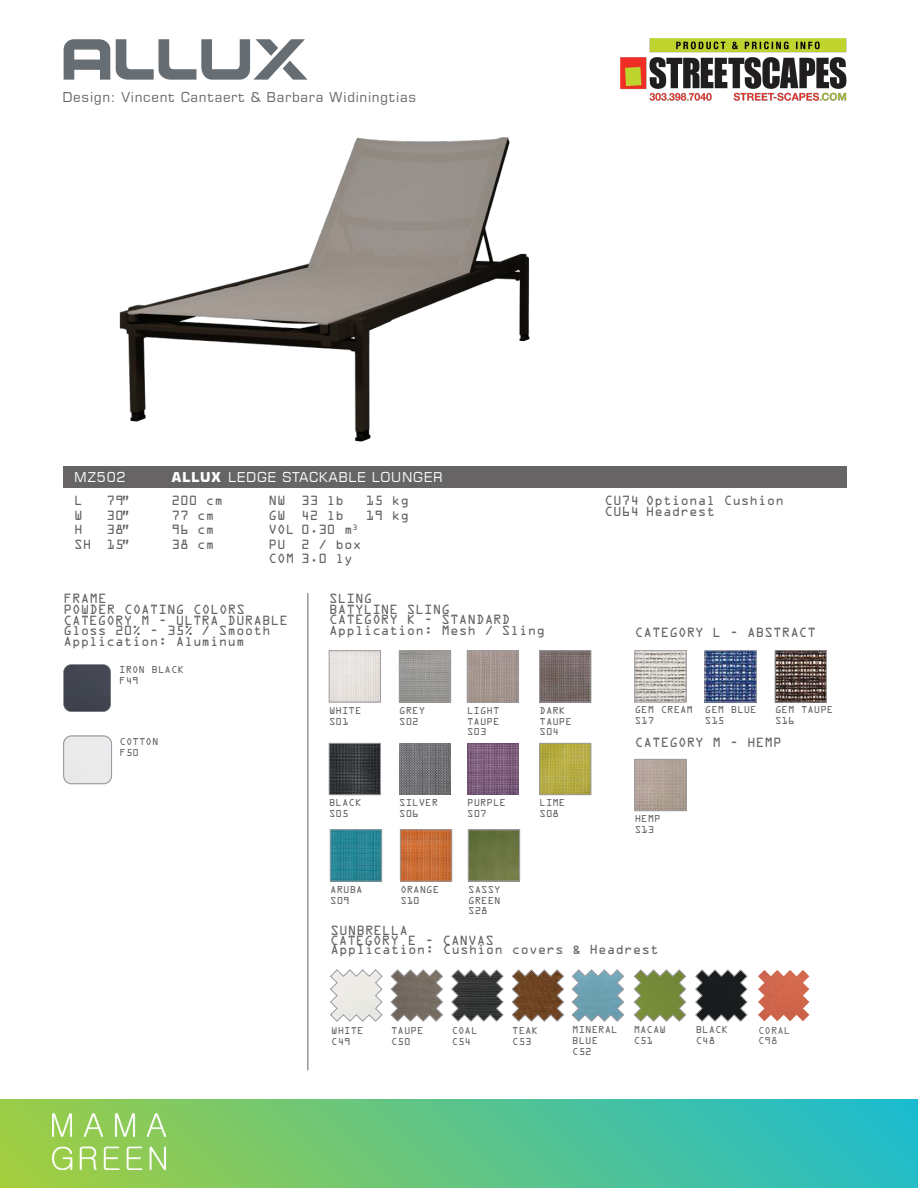
<style>
.page{position:relative;width:918px;height:1188px;background:#fff}
.page>*{position:absolute;margin:0;border:0;box-sizing:border-box;transform-origin:0 0}
.t1{font:13.5px "Square 721 BT";letter-spacing:.05em;color:#666465}
.t2{font:13.5px "Square 721 BT";letter-spacing:.05em;color:#fff}
.t3{font:12px/14.4px "OCRA Std";color:#666465}
.t4{font:9px/10.8px "OCRA Std";color:#656466}
.t5{font:9px/10.8px "OCRA Std";color:#6f7173}
.s1{font-weight:700}
</style>
<div class="page">
<div style="left:63px;top:466px;width:784px;height:22px;background:#666465"></div>
<hr style="left:307px;top:593px;width:1px;height:477px;background:#656466">
<img style="left:331px;top:653px;width:48px;height:47px">
<div style="left:329px;top:651px;width:52px;height:51px;border:1px solid #9d9a9e"></div>
<img style="left:401px;top:653px;width:48px;height:47px">
<div style="left:399px;top:651px;width:52px;height:51px;border:1px solid #9d9a9e"></div>
<img style="left:469px;top:653px;width:48px;height:47px">
<div style="left:467px;top:651px;width:52px;height:51px;border:1px solid #9d9a9e"></div>
<img style="left:541px;top:653px;width:48px;height:47px">
<div style="left:539px;top:651px;width:52px;height:51px;border:1px solid #9d9a9e"></div>
<img style="left:637px;top:653px;width:47px;height:47px">
<div style="left:635px;top:651px;width:51px;height:51px;border:1px solid #9d9a9e"></div>
<img style="left:707px;top:653px;width:48px;height:47px">
<div style="left:705px;top:651px;width:52px;height:51px;border:1px solid #9d9a9e"></div>
<img style="left:777px;top:653px;width:48px;height:47px">
<div style="left:775px;top:651px;width:52px;height:51px;border:1px solid #9d9a9e"></div>
<img style="left:331px;top:745px;width:48px;height:48px">
<div style="left:329px;top:743px;width:52px;height:52px;border:1px solid #9d9a9e"></div>
<img style="left:399px;top:743px;width:52px;height:52px">
<img style="left:467px;top:743px;width:52px;height:52px">
<img style="left:541px;top:745px;width:48px;height:48px">
<div style="left:539px;top:743px;width:52px;height:52px;border:1px solid #9d9a9e"></div>
<img style="left:332px;top:832px;width:48px;height:47px">
<div style="left:330px;top:830px;width:52px;height:51px;border:1px solid #9d9a9e"></div>
<img style="left:402px;top:832px;width:48px;height:47px">
<div style="left:400px;top:830px;width:52px;height:51px;border:1px solid #9d9a9e"></div>
<img style="left:637px;top:761px;width:47px;height:48px">
<div style="left:635px;top:759px;width:51px;height:52px;border:1px solid #9d9a9e"></div>
<img style="left:470px;top:832px;width:48px;height:47px">
<div style="left:468px;top:830px;width:52px;height:51px;border:1px solid #9d9a9e"></div>
<svg style="left:116px;top:39px;width:192px;height:41px"></svg>
<svg style="left:64px;top:39px;width:46px;height:41px"></svg>
<div style="left:64px;top:736px;width:48px;height:48px;background:#eaeaeb"></div>
<div style="left:63px;top:736px;width:49px;height:48px;border:1px solid #9d9a9e;border-radius:8px"></div>
<svg style="left:63px;top:664px;width:48px;height:48px;background:#4b4e59"></svg>
<svg style="left:330px;top:969px;width:53px;height:53px"></svg>
<svg style="left:391px;top:969px;width:52px;height:53px"></svg>
<svg style="left:451px;top:969px;width:53px;height:53px"></svg>
<svg style="left:512px;top:969px;width:52px;height:53px"></svg>
<svg style="left:572px;top:969px;width:52px;height:53px"></svg>
<svg style="left:634px;top:969px;width:52px;height:53px"></svg>
<svg style="left:695px;top:969px;width:53px;height:53px"></svg>
<img style="left:758px;top:970px;width:51px;height:51px">
<div style="left:0;top:1100px;width:918px;height:88px;background:linear-gradient(to right,#a1cd42,#1fbccb)"></div>
<img style="left:53px;top:1113px;width:113px;height:57px">
<img style="left:119px;top:137px;width:411px;height:305px">
<img style="left:620px;top:39px;width:226px;height:62px">
<p class="t1" style="left:62px;top:88px;width:355px">Design: Vincent Cantaert &amp; Barbara Widiningtias</p>
<p class="t2" style="left:74px;top:468px;width:53px">MZ502</p>
<p class="t2" style="left:171px;top:468px;width:273px"><span class="s1">ALLUX</span> LEDGE STACKABLE LOUNGER</p>
<p class="t3" style="left:74px;top:495px;width:19px">L<br>W<br>H<br>SH</p>
<p class="t3" style="left:171px;top:495px;width:53px">200 cm<br>77 cm<br>96 cm<br>38 cm</p>
<p class="t3" style="left:269px;top:495px;width:27px">NW<br>GW<br>VOL<br>PU<br>COM</p>
<p class="t3" style="left:301px;top:495px;width:62px">33 lb<br>42 lb<br>0.30 m<sup>3<br></sup>2 / box<br>3.0 ly</p>
<p class="t3" style="left:107px;top:495px;width:25px;text-align:justify">79” 30” 38” 15”</p>
<p class="t3" style="left:366px;top:495px;width:45px">15 kg<br>19 kg</p>
<p class="t3" style="left:63px;top:594px;width:226px;line-height:10.6px">FRAME<br>POWDER COATING COLORS<br>CATEGORY M - ULTRA DURABLE<br>Gloss 20% - 35% / Smooth<br>Application: Aluminum</p>
<p class="t4" style="left:119px;top:665px;width:66px">IRON BLACK<br>F49</p>
<p class="t4" style="left:120px;top:737px;width:40px">COTTON<br>F50</p>
<p class="t3" style="left:329px;top:593px;width:45px">SLING</p>
<p class="t3" style="left:329px;top:600px;width:218px;line-height:21px">BATYLINE SLING<br>Application: Mesh / Sling</p>
<p class="t3" style="left:329px;top:614px;width:183px">CATEGORY K - STANDARD</p>
<p class="t4" style="left:329px;top:706px;width:34px">WHITE<br>S01</p>
<p class="t4" style="left:399px;top:706px;width:27px">GREY<br>S02</p>
<p class="t4" style="left:467px;top:706px;width:34px;text-align:justify">LIGHT TAUPE S03</p>
<p class="t4" style="left:540px;top:706px;width:34px">DARK<br>TAUPE<br>S04</p>
<p class="t4" style="left:329px;top:798px;width:34px">BLACK<br>S05</p>
<p class="t4" style="left:399px;top:798px;width:40px">SILVER<br>S06</p>
<p class="t4" style="left:467px;top:798px;width:40px">PURPLE<br>S07</p>
<p class="t4" style="left:540px;top:798px;width:27px">LIME<br>S08</p>
<p class="t4" style="left:330px;top:885px;width:34px">ARUBA<br>S09</p>
<p class="t4" style="left:400px;top:885px;width:40px">ORANGE<br>S10</p>
<p class="t4" style="left:468px;top:885px;width:34px;text-align:justify">SASSY GREEN S28</p>
<p class="t3" style="left:604px;top:497px;width:36px;line-height:10.5px">CU74<br>CU64</p>
<p class="t3" style="left:646px;top:497px;width:140px;line-height:10.5px">Optional Cushion<br>Headrest</p>
<p class="t3" style="left:635px;top:626px;width:183px">CATEGORY L - ABSTRACT</p>
<p class="t4" style="left:705px;top:705px;width:53px">GEM BLUE<br>S15</p>
<p class="t4" style="left:775px;top:705px;width:60px">GEM TAUPE<br>S16</p>
<p class="t4" style="left:635px;top:705px;width:60px">GEM CREAM<br>S17</p>
<p class="t3" style="left:635px;top:736px;width:148px">CATEGORY M - HEMP</p>
<p class="t4" style="left:635px;top:814px;width:27px">HEMP<br>S13</p>
<p class="t3" style="left:330px;top:924px;width:79px">SUNBRELLA</p>
<p class="t3" style="left:330px;top:937px;width:330px;line-height:9px">CATEGORY E - CANVAS<br>Application: Cushion covers &amp; Headrest</p>
<p class="t4" style="left:331px;top:1026px;width:34px">WHITE<br>C49</p>
<p class="t4" style="left:391px;top:1026px;width:34px">TAUPE<br>C50</p>
<p class="t4" style="left:452px;top:1026px;width:27px">COAL<br>C54</p>
<p class="t4" style="left:512px;top:1026px;width:27px">TEAK<br>C53</p>
<p class="t4" style="left:572px;top:1025px;width:47px">MINERAL<br>BLUE<br>C52</p>
<p class="t4" style="left:634px;top:1025px;width:34px">MACAW<br>C51</p>
<p class="t4" style="left:696px;top:1025px;width:34px">BLACK<br>C48</p>
<p class="t5" style="left:758px;top:1026px;width:34px">CORAL<br>C98</p>
</div>
